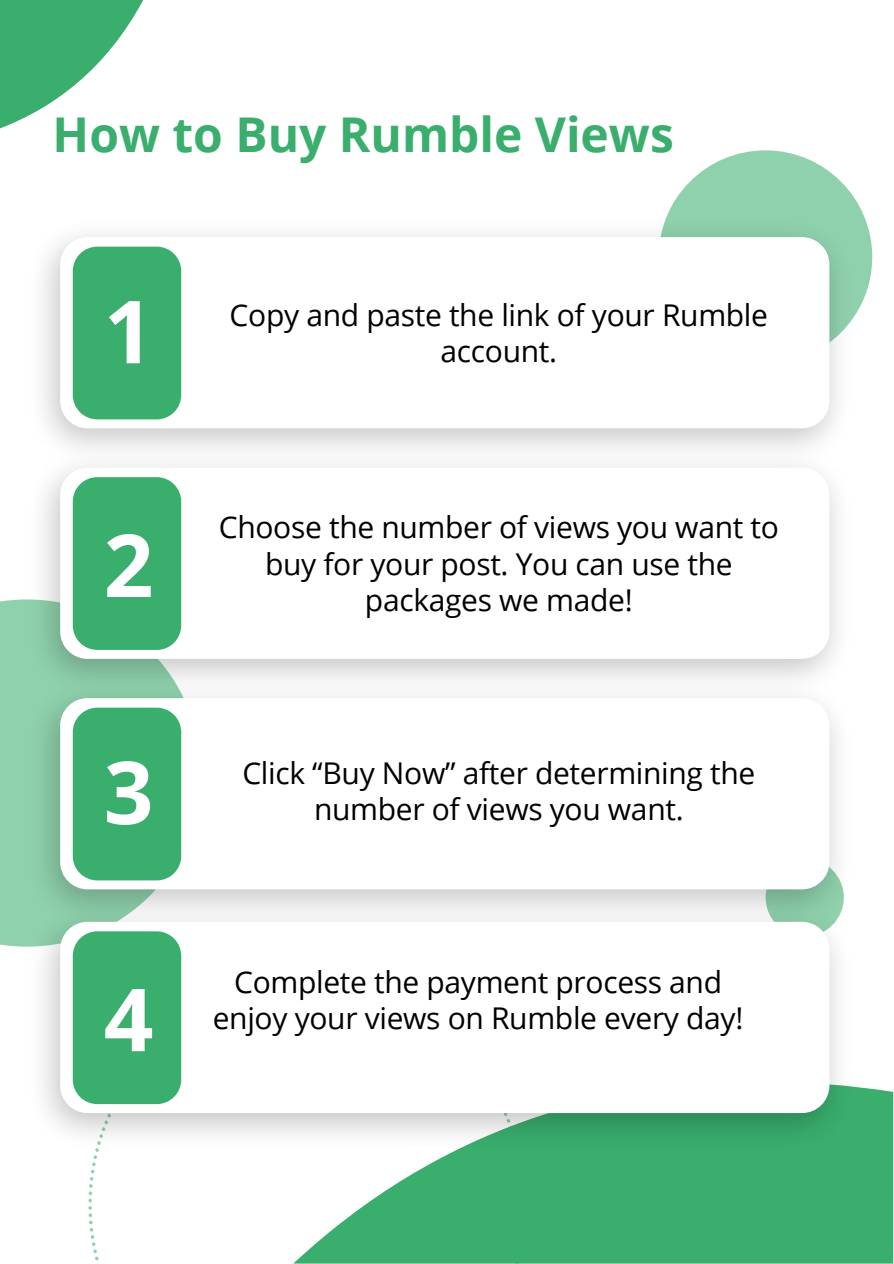
<style>
.page{position:relative;width:894px;height:1264px;background:#fff}
.page>*{position:absolute;margin:0;border:0;box-sizing:border-box;transform-origin:0 0}
.t1{font:700 87px "Open Sans";color:#fff}
.t2{font:700 47.85px "Open Sans";color:#39ae6d}
.t3{font:30px/36px "Open Sans";letter-spacing:-.01em;color:#000;text-align:center}
</style>
<div class="page">
<svg style="left:667px;top:150px;width:205px;height:165px;fill:#8fd1ac"></svg>
<div style="left:0;top:599px;width:201px;height:347px;background:#8fd1ac"></div>
<svg style="left:294px;top:1087px;width:599px;height:176px;fill:#39ae6d"></svg>
<svg style="left:0;top:0;width:143px;height:128px"></svg>
<img style="left:25px;top:216px;width:830px;height:937px">
<div style="left:60px;top:237px;width:769px;height:191px;background:#fff;border-radius:27px"></div>
<div style="left:73px;top:247px;width:108px;height:172px;background:#39ae6d;border-radius:24px"></div>
<div style="left:60px;top:467px;width:769px;height:192px;background:#fff;border-radius:27px"></div>
<div style="left:73px;top:477px;width:108px;height:173px;background:#39ae6d;border-radius:24px"></div>
<div style="left:60px;top:698px;width:769px;height:191px;background:#fff;border-radius:27px"></div>
<div style="left:73px;top:707px;width:108px;height:173px;background:#39ae6d;border-radius:24px"></div>
<div style="left:60px;top:921px;width:769px;height:192px;background:#fff;border-radius:27px"></div>
<div style="left:73px;top:931px;width:108px;height:173px;background:#39ae6d;border-radius:24px"></div>
<h2 class="t2" style="left:53px;top:101px;width:622px">How to Buy Rumble Views</h2>
<h1 class="t1" style="left:104px;top:270px;width:51px">1</h1>
<h1 class="t1" style="left:104px;top:504px;width:51px">2</h1>
<h1 class="t1" style="left:104px;top:731px;width:51px">3</h1>
<h1 class="t1" style="left:104px;top:958px;width:51px">4</h1>
<p class="t3" style="left:229px;top:296px;width:539px">Copy and paste the link of your Rumble account.</p>
<p class="t3" style="left:219px;top:509px;width:561px">Choose the number of views you want to buy for your post. You can use the packages we made!</p>
<p class="t3" style="left:242px;top:754px;width:514px">Click “Buy Now” after determining the number of views you want.</p>
<p class="t3" style="left:213px;top:963px;width:532px">Complete the payment process and enjoy your views on Rumble every day!</p>
</div>
